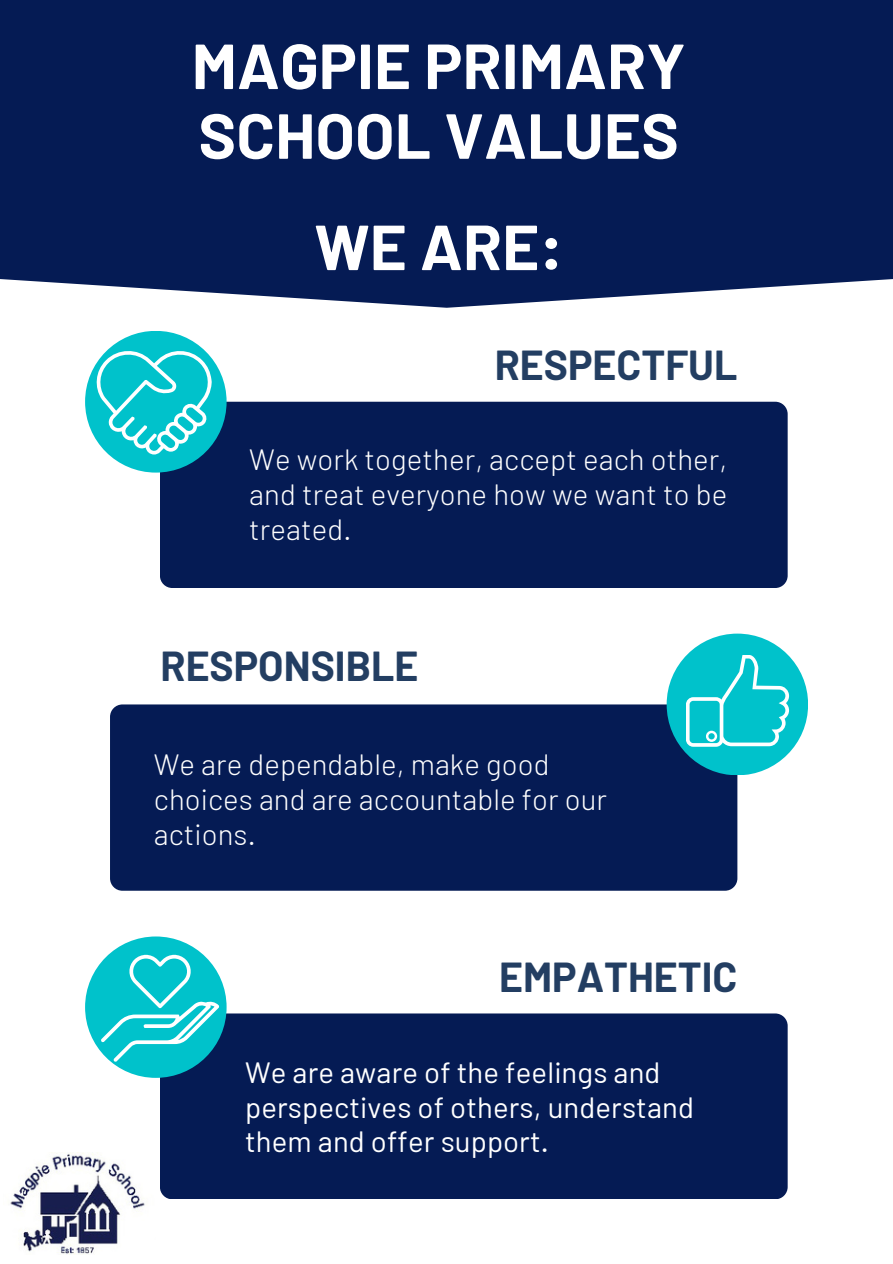
<style>
.page{position:relative;width:893px;height:1264px;background:#fff}
.page>*{position:absolute;margin:0;border:0;box-sizing:border-box;transform-origin:0 0}
.t1{font:700 63.45px/69.8px "Barlow";letter-spacing:.005em;color:#fff}
.t2{font:700 40.95px "Barlow";color:#233e62}
.t3{font:300 29.25px/34.8px "Barlow";letter-spacing:.005em;color:#fff}
.t4{font:29.25px/34.8px "Barlow";letter-spacing:.005em;color:#fff}
</style>
<div class="page">
<div style="left:0;top:0;width:892px;height:308px;background:#051b54"></div>
<div style="left:160px;top:402px;width:627px;height:186px;background:#051b54"></div>
<svg style="left:85px;top:331px;width:141px;height:141px;fill:#05c2cb"></svg>
<div style="left:160px;top:1013px;width:627px;height:186px;background:#051b54"></div>
<svg style="left:85px;top:936px;width:141px;height:141px;fill:#05c2cb"></svg>
<div style="left:110px;top:704px;width:627px;height:186px;background:#051b54"></div>
<svg style="left:666px;top:633px;width:142px;height:142px;fill:#00c2cb"></svg>
<img style="left:10px;top:1152px;width:135px;height:102px">
<svg style="left:97px;top:351px;width:114px;height:103px;background:#34ced5"></svg>
<svg style="left:101px;top:954px;width:118px;height:107px;background:#29c9d1"></svg>
<svg style="left:685px;top:655px;width:104px;height:91px;background:#26cbd2"></svg>
<p class="t1" style="left:192px;top:29px;width:495px">MAGPIE PRIMARY<br>SCHOOL VALUES</p>
<p class="t1" style="left:314px;top:210px;width:249px">WE ARE:</p>
<p class="t2" style="left:495px;top:339px;width:244px">RESPECTFUL</p>
<p class="t3" style="left:249px;top:441px;width:479px;text-align:justify">We work together, accept each other, and treat everyone how we want to be treated.</p>
<p class="t2" style="left:160px;top:640px;width:259px">RESPONSIBLE</p>
<p class="t3" style="left:154px;top:746px;width:454px">We are dependable, make good choices and are accountable for our actions.</p>
<p class="t2" style="left:499px;top:950px;width:240px">EMPATHETIC</p>
<p class="t4" style="left:245px;top:1053px;width:450px">We are aware of the feelings and perspectives of others, understand them and offer support.</p>
</div>
